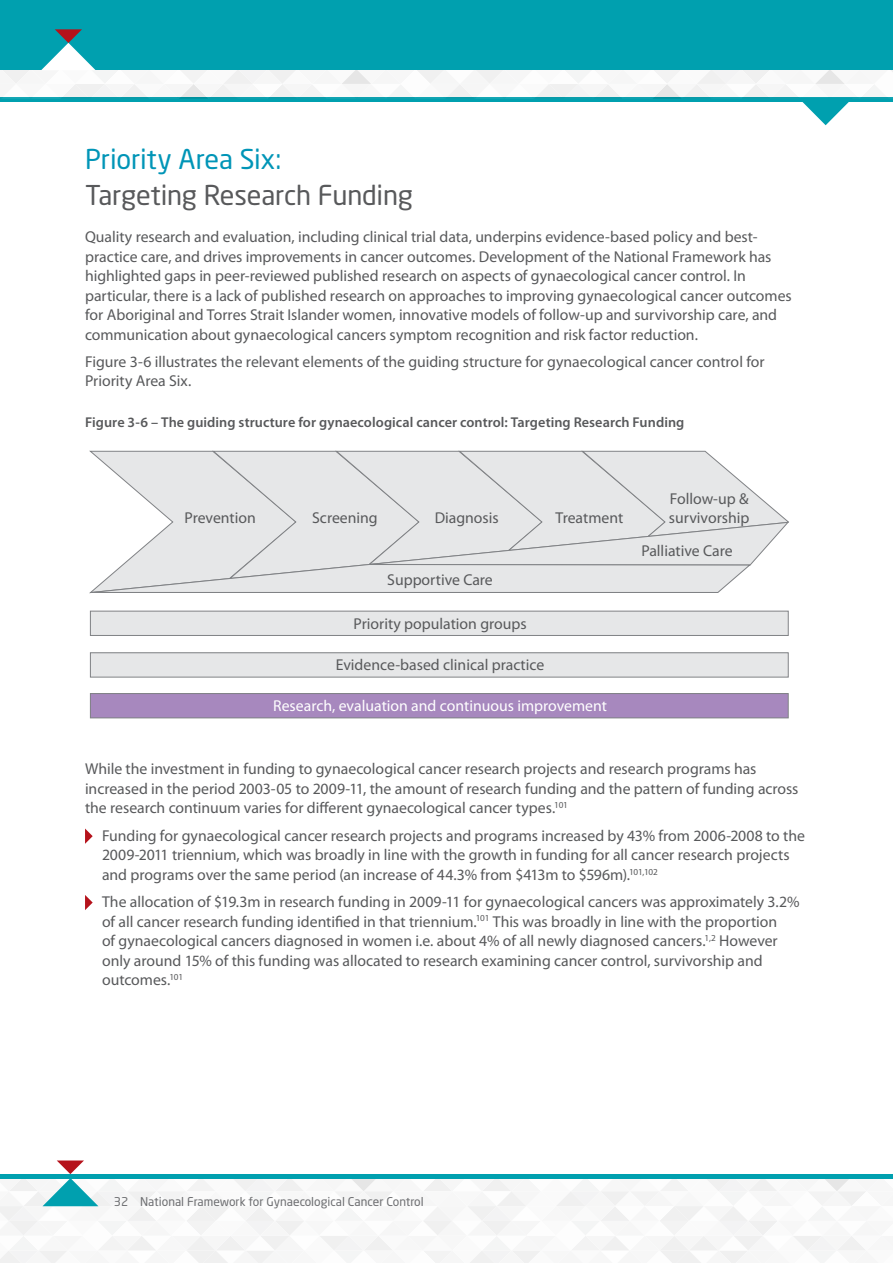
<style>
.page{position:relative;width:893px;height:1263px;background:#fff}
.page>*{position:absolute;margin:0;border:0;box-sizing:border-box;transform-origin:0 0}
.t1{font:27px "Neo Sans Std";letter-spacing:-.01em;color:#58595b}
.t2{font:27px "Neo Sans Std";letter-spacing:-.005em;color:#0095b7}
.t3{font:15.75px/19.5px "Myriad Pro";letter-spacing:-.005em;color:#58595b}
.t4{font:15.75px "Myriad Pro";color:#fff}
.t5{font:600 14.25px "Myriad Pro";letter-spacing:.005em;color:#58595b}
.t6{font:12px "Neo Sans Std";color:#6d6e71}
</style>
<div class="page">
<div style="left:0;top:0;width:893px;height:70px;background:#00a0af"></div>
<svg style="left:0;top:29px;width:893px;height:96px"></svg>
<svg style="left:0;top:1160px;width:866px;height:103px"></svg>
<div style="left:0;top:1174px;width:893px;height:5px;background:#00a0af"></div>
<div style="left:90px;top:611px;width:698px;height:24px;background:#e6e7e8"></div>
<div style="left:90px;top:611px;width:699px;height:25px;border:1px solid #808285"></div>
<div style="left:90px;top:653px;width:698px;height:24px;background:#e6e7e8"></div>
<div style="left:90px;top:652px;width:699px;height:25px;border:1px solid #808285"></div>
<div style="left:90px;top:693px;width:698px;height:25px;background:#a788be"></div>
<div style="left:90px;top:693px;width:699px;height:25px;border:1px solid #808285"></div>
<svg style="left:89px;top:450px;width:700px;height:144px;background:#e5e6e7"></svg>
<svg style="left:85px;top:828px;width:8px;height:16px"></svg>
<svg style="left:85px;top:895px;width:8px;height:15px"></svg>
<h1 class="t2" style="left:85px;top:143px;width:198px">Priority Area Six:</h1>
<h1 class="t1" style="left:85px;top:179px;width:329px">Targeting Research Funding</h1>
<p class="t3" style="left:85px;top:227px;width:708px">Quality research and evaluation, including clinical trial data, underpins evidence-based policy and best&shy;practice care, and drives improvements in cancer outcomes. Development of the National Framework has highlighted gaps in peer-reviewed published research on aspects of gynaecological cancer control. In particular, there is a lack of published research on approaches to improving gynaecological cancer outcomes for Aboriginal and Torres Strait Islander women, innovative models of follow-up and survivorship care, and communication about gynaecological cancers symptom recognition and risk factor reduction.</p>
<p class="t3" style="left:85px;top:352px;width:681px">Figure 3-6 illustrates the relevant elements of the guiding structure for gynaecological cancer control for<br>Priority Area Six.</p>
<p class="t5" style="left:85px;top:413px;width:601px">Figure 3-6 – The guiding structure for gynaecological cancer control: Targeting Research Funding</p>
<p class="t3" style="left:185px;top:508px;width:73px">Prevention</p>
<p class="t3" style="left:312px;top:508px;width:67px">Screening</p>
<p class="t3" style="left:435px;top:508px;width:66px">Diagnosis</p>
<p class="t3" style="left:556px;top:508px;width:69px">Treatment</p>
<p class="t3" style="left:387px;top:569px;width:107px">Supportive Care</p>
<p class="t3" style="left:354px;top:613px;width:175px">Priority population groups</p>
<p class="t3" style="left:336px;top:655px;width:210px">Evidence-based clinical practice</p>
<p class="t4" style="left:273px;top:696px;width:335px">Research, evaluation and continuous improvement</p>
<p class="t3" style="left:669px;top:489px;width:82px;line-height:18.9px">Follow-up &amp; survivorship</p>
<p class="t3" style="left:641px;top:541px;width:93px">Palliative Care</p>
<p class="t3" style="left:85px;top:759px;width:715px">While the investment in funding to gynaecological cancer research projects and research programs has increased in the period 2003-05 to 2009-11, the amount of research funding and the pattern of funding across the research continuum varies for different gynaecological cancer types.<sup>101</sup></p>
<p class="t3" style="left:102px;top:825px;width:704px">Funding for gynaecological cancer research projects and programs increased by 43% from 2006-2008 to the<br>2009-2011 triennium, which was broadly in line with the growth in funding for all cancer research projects and programs over the same period (an increase of 44.3% from $413m to $596m).<sup>101,102</sup></p>
<p class="t3" style="left:102px;top:892px;width:699px">The allocation of $19.3m in research funding in 2009-11 for gynaecological cancers was approximately 3.2% of all cancer research funding identified in that triennium.<sup>101</sup> This was broadly in line with the proportion<br>of gynaecological cancers diagnosed in women i.e. about 4% of all newly diagnosed cancers.<sup>1,2</sup> However only around 15% of this funding was allocated to research examining cancer control, survivorship and outcomes.<sup>101</sup></p>
<p class="t6" style="left:114px;top:1194px;width:311px">32 National Framework for Gynaecological Cancer Control</p>
</div>
